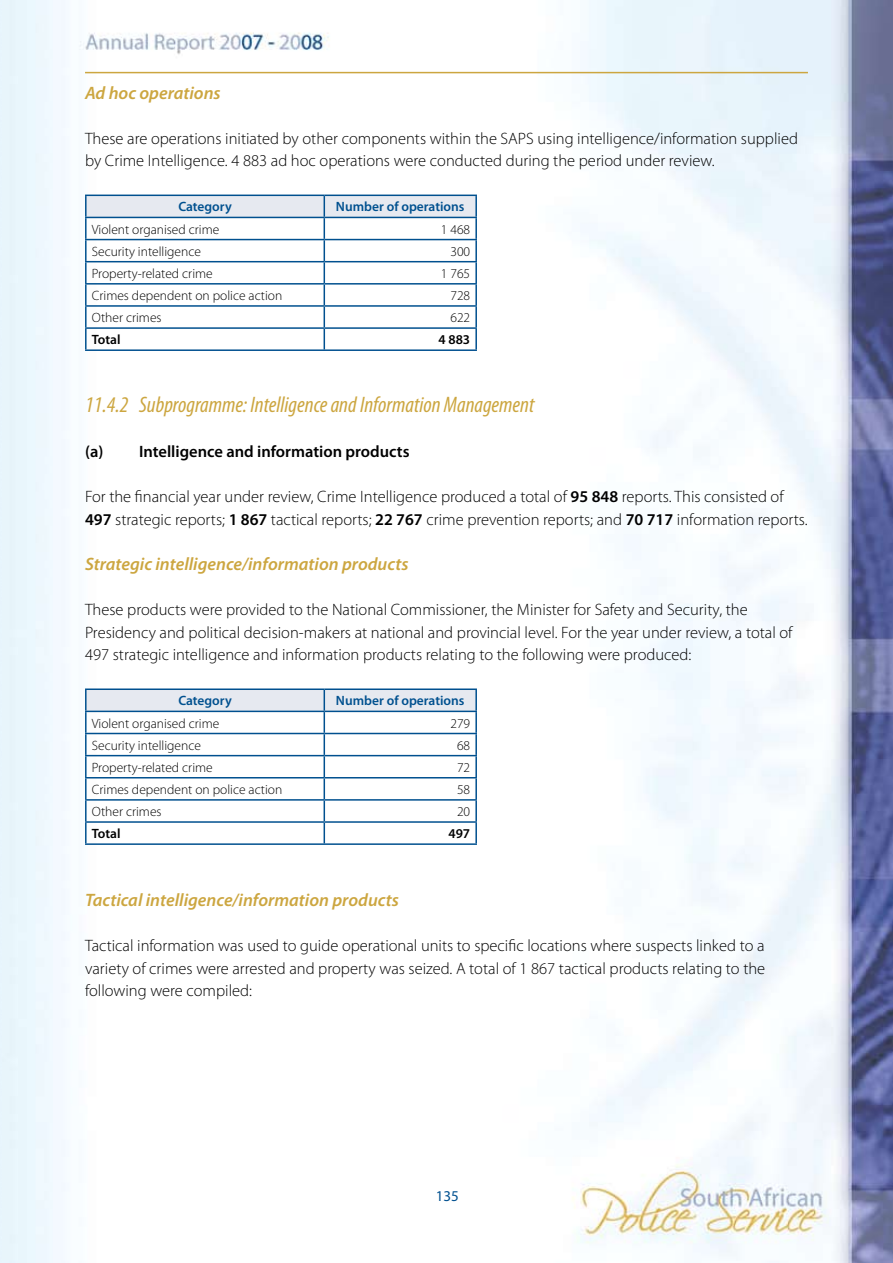
<style>
.page{position:relative;width:893px;height:1263px;background:#fff}
.page>*{position:absolute;margin:0;border:0;box-sizing:border-box;transform-origin:0 0}
.t1{font:italic condensed 22.5px "Myriad Pro";color:#cca640}
.t2{font:italic 600 18px "Myriad Pro";color:#cca640}
.t3{font:300 16.5px/22.5px "Myriad Pro";color:#000}
.t4{font:600 16.5px "Myriad Pro";color:#000}
.t5{font:15px "Myriad";color:#00508f}
.t6{font:300 13.5px "Myriad Pro";color:#000}
.t7{font:600 13.5px "Myriad Pro";color:#00508f}
.t8{font:600 13.5px "Myriad Pro";color:#000}
.s1{font-weight:600}
</style>
<div class="page">
<img style="left:1px;top:0;width:892px;height:1263px">
<hr style="left:85px;top:195px;width:239px;height:1px;background:#00508f">
<hr style="left:85px;top:196px;width:2px;height:21px;background:#00508f">
<hr style="left:324px;top:195px;width:153px;height:1px;background:#00508f">
<hr style="left:475px;top:196px;width:2px;height:21px;background:#00508f">
<hr style="left:85px;top:217px;width:239px;height:1px;background:#00508f">
<hr style="left:85px;top:218px;width:2px;height:21px;background:#00508f">
<hr style="left:324px;top:217px;width:153px;height:1px;background:#00508f">
<hr style="left:475px;top:218px;width:2px;height:21px;background:#00508f">
<hr style="left:85px;top:239px;width:239px;height:1px;background:#00508f">
<hr style="left:85px;top:240px;width:2px;height:21px;background:#00508f">
<hr style="left:324px;top:239px;width:153px;height:1px;background:#00508f">
<hr style="left:475px;top:240px;width:2px;height:21px;background:#00508f">
<hr style="left:85px;top:261px;width:239px;height:1px;background:#00508f">
<hr style="left:85px;top:262px;width:2px;height:21px;background:#00508f">
<hr style="left:324px;top:261px;width:153px;height:1px;background:#00508f">
<hr style="left:475px;top:262px;width:2px;height:21px;background:#00508f">
<hr style="left:85px;top:283px;width:239px;height:2px;background:#00508f">
<hr style="left:85px;top:285px;width:2px;height:20px;background:#00508f">
<hr style="left:324px;top:283px;width:153px;height:2px;background:#00508f">
<hr style="left:475px;top:285px;width:2px;height:20px;background:#00508f">
<hr style="left:85px;top:305px;width:239px;height:2px;background:#00508f">
<hr style="left:85px;top:307px;width:2px;height:20px;background:#00508f">
<hr style="left:324px;top:305px;width:153px;height:2px;background:#00508f">
<hr style="left:475px;top:307px;width:2px;height:20px;background:#00508f">
<hr style="left:85px;top:327px;width:239px;height:2px;background:#00508f">
<hr style="left:85px;top:329px;width:2px;height:20px;background:#00508f">
<hr style="left:324px;top:327px;width:153px;height:2px;background:#00508f">
<svg style="left:86px;top:195px;width:390px;height:154px"></svg>
<hr style="left:475px;top:329px;width:2px;height:20px;background:#00508f">
<hr style="left:85px;top:349px;width:392px;height:2px;background:#00508f">
<hr style="left:85px;top:688px;width:239px;height:2px;background:#00508f">
<hr style="left:85px;top:690px;width:2px;height:21px;background:#00508f">
<hr style="left:324px;top:688px;width:153px;height:2px;background:#00508f">
<hr style="left:475px;top:690px;width:2px;height:21px;background:#00508f">
<hr style="left:85px;top:711px;width:239px;height:1px;background:#00508f">
<hr style="left:85px;top:712px;width:2px;height:21px;background:#00508f">
<hr style="left:324px;top:711px;width:153px;height:1px;background:#00508f">
<hr style="left:475px;top:712px;width:2px;height:21px;background:#00508f">
<hr style="left:85px;top:733px;width:239px;height:1px;background:#00508f">
<hr style="left:85px;top:734px;width:2px;height:21px;background:#00508f">
<hr style="left:324px;top:733px;width:153px;height:1px;background:#00508f">
<hr style="left:475px;top:734px;width:2px;height:21px;background:#00508f">
<hr style="left:85px;top:755px;width:239px;height:1px;background:#00508f">
<hr style="left:85px;top:756px;width:2px;height:21px;background:#00508f">
<hr style="left:324px;top:755px;width:153px;height:1px;background:#00508f">
<hr style="left:475px;top:756px;width:2px;height:21px;background:#00508f">
<hr style="left:85px;top:777px;width:239px;height:1px;background:#00508f">
<hr style="left:85px;top:778px;width:2px;height:21px;background:#00508f">
<hr style="left:324px;top:777px;width:153px;height:1px;background:#00508f">
<hr style="left:475px;top:778px;width:2px;height:21px;background:#00508f">
<hr style="left:85px;top:799px;width:239px;height:2px;background:#00508f">
<hr style="left:85px;top:801px;width:2px;height:20px;background:#00508f">
<hr style="left:324px;top:799px;width:153px;height:2px;background:#00508f">
<hr style="left:475px;top:801px;width:2px;height:20px;background:#00508f">
<hr style="left:85px;top:821px;width:239px;height:2px;background:#00508f">
<hr style="left:85px;top:823px;width:2px;height:20px;background:#00508f">
<hr style="left:324px;top:821px;width:153px;height:2px;background:#00508f">
<svg style="left:86px;top:689px;width:390px;height:154px"></svg>
<hr style="left:475px;top:823px;width:2px;height:20px;background:#00508f">
<hr style="left:85px;top:843px;width:392px;height:2px;background:#00508f">
<hr style="left:85px;top:72px;width:723px;height:1px;background:#cca640">
<img style="left:0;top:0;width:1px;height:1263px">
<p class="t2" style="left:85px;top:81px;width:137px">Ad hoc operations</p>
<p class="t3" style="left:85px;top:127px;width:714px">These are operations initiated by other components within the SAPS using intelligence/information supplied by Crime Intelligence. 4 883 ad hoc operations were conducted during the period under review.</p>
<p class="t7" style="left:178px;top:198px;width:55px">Category</p>
<p class="t7" style="left:336px;top:198px;width:130px">Number of operations</p>
<p class="t6" style="left:92px;top:221px;width:129px">Violent organised crime</p>
<p class="t6" style="left:441px;top:221px;width:31px">1 468</p>
<p class="t6" style="left:92px;top:243px;width:111px">Security intelligence</p>
<p class="t6" style="left:450px;top:243px;width:21px">300</p>
<p class="t6" style="left:92px;top:265px;width:122px">Property-related crime</p>
<p class="t6" style="left:441px;top:265px;width:31px">1 765</p>
<p class="t6" style="left:92px;top:287px;width:192px">Crimes dependent on police action</p>
<p class="t6" style="left:450px;top:287px;width:21px">728</p>
<p class="t6" style="left:92px;top:309px;width:71px">Other crimes</p>
<p class="t6" style="left:450px;top:309px;width:21px">622</p>
<p class="t8" style="left:92px;top:331px;width:30px">Total</p>
<p class="t8" style="left:438px;top:331px;width:33px">4 883</p>
<h1 class="t1" style="left:85px;top:391px;width:451px">11.4.2 Subprogramme: Intelligence and Information Management</h1>
<p class="t4" style="left:85px;top:441px;width:326px">(a) Intelligence and information products</p>
<p class="t3" style="left:85px;top:486px;width:724px">For the financial year under review, Crime Intelligence produced a total of <span class="s1">95 848</span> reports. This consisted of<br><span class="s1">497</span> strategic reports; <span class="s1">1 867</span> tactical reports; <span class="s1">22 767</span> crime prevention reports; and <span class="s1">70 717</span> information reports.</p>
<p class="t2" style="left:85px;top:552px;width:325px">Strategic intelligence/information products</p>
<p class="t3" style="left:85px;top:598px;width:709px">These products were provided to the National Commissioner, the Minister for Safety and Security, the<br>Presidency and political decision-makers at national and provincial level. For the year under review, a total of<br>497 strategic intelligence and information products relating to the following were produced:</p>
<p class="t7" style="left:178px;top:692px;width:55px">Category</p>
<p class="t7" style="left:336px;top:692px;width:130px">Number of operations</p>
<p class="t6" style="left:92px;top:715px;width:129px">Violent organised crime</p>
<p class="t6" style="left:450px;top:715px;width:21px">279</p>
<p class="t6" style="left:92px;top:737px;width:111px">Security intelligence</p>
<p class="t6" style="left:457px;top:737px;width:15px">68</p>
<p class="t6" style="left:92px;top:759px;width:122px">Property-related crime</p>
<p class="t6" style="left:457px;top:759px;width:15px">72</p>
<p class="t6" style="left:92px;top:781px;width:192px">Crimes dependent on police action</p>
<p class="t6" style="left:457px;top:781px;width:15px">58</p>
<p class="t6" style="left:92px;top:803px;width:71px">Other crimes</p>
<p class="t6" style="left:457px;top:803px;width:15px">20</p>
<p class="t8" style="left:92px;top:825px;width:30px">Total</p>
<p class="t8" style="left:448px;top:825px;width:23px">497</p>
<p class="t2" style="left:85px;top:889px;width:315px">Tactical intelligence/information products</p>
<p class="t3" style="left:85px;top:934px;width:682px;text-align:justify">Tactical information was used to guide operational units to specific locations where suspects linked to a variety of crimes were arrested and property was seized. A total of 1 867 tactical products relating to the following were compiled:</p>
<p class="t5" style="left:436px;top:1188px;width:25px">135</p>
</div>
